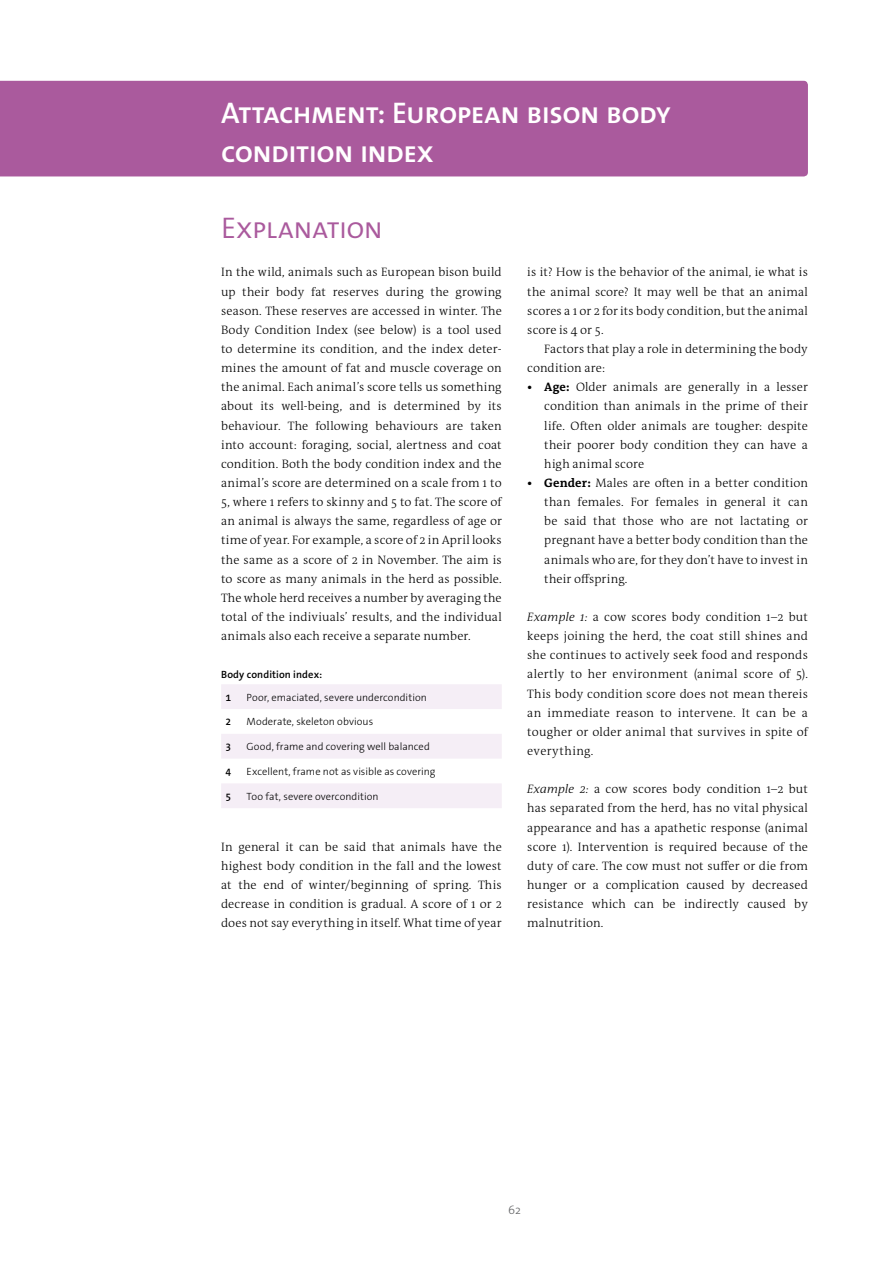
<style>
.page{position:relative;width:893px;height:1263px;background:#fff}
.page>*{position:absolute;margin:0;border:0;box-sizing:border-box;transform-origin:0 0}
.t1{font:600 30px/38.2px "The Sans Os F";letter-spacing:-.02em;color:#fff}
.t2{font:300 30px "The Sans Os F";letter-spacing:-.02em;color:#aa5a9d}
.t3{font:300 12.3px/19.2px "The Antiqua B W3";letter-spacing:.01em;color:#000;text-align:justify}
.t4{font:300 12px "The Sans Os F";color:#636466}
.t5{font:300 10.5px "The Sans Os F";letter-spacing:.005em;color:#000}
.t6{font:600 10.5px/22.2px "The Sans Os F";letter-spacing:.015em;color:#000}
.s1{font-family:"The Antiqua B W7";font-weight:700}
.s2{font-style:italic}
</style>
<div class="page">
<div style="left:0;top:81px;width:808px;height:95px;background:#aa5a9d"></div>
<svg style="left:221px;top:684px;width:281px;height:124px"></svg>
<h1 class="t1" style="left:221px;top:94px;width:451px">Attachment: European bison body condition index</h1>
<h1 class="t2" style="left:221px;top:209px;width:163px">Explanation</h1>
<p class="t3" style="left:221px;top:263px;width:282px">In the wild, animals such as European bison build up their body fat reserves during the growing season. These reserves are accessed in winter. The Body Condition Index (see below) is a tool used to determine its condition, and the index deter&shy;mines the amount of fat and muscle coverage on the animal. Each animal’s score tells us something about its well-being, and is determined by its behaviour. The following behaviours are taken into account: foraging, social, alertness and coat condition. Both the body condition index and the animal’s score are determined on a scale from 1 to 5, where 1 refers to skinny and 5 to fat. The score of an animal is always the same, regardless of age or time of year. For example, a score of 2 in April looks the same as a score of 2 in November. The aim is to score as many animals in the herd as possible.<br>The whole herd receives a number by averaging the total of the indiviuals’ results, and the individual animals also each receive a separate number.</p>
<p class="t6" style="left:225px;top:664px;width:98px;text-indent:-4px">Body condition index:<br>1</p>
<p class="t5" style="left:247px;top:690px;width:182px">Poor, emaciated, severe undercondition</p>
<p class="t6" style="left:225px;top:711px;width:7px">2</p>
<p class="t5" style="left:247px;top:715px;width:128px">Moderate, skeleton obvious</p>
<p class="t6" style="left:225px;top:735px;width:7px">3</p>
<p class="t5" style="left:247px;top:740px;width:185px">Good, frame and covering well balanced</p>
<p class="t6" style="left:225px;top:760px;width:7px">4</p>
<p class="t5" style="left:247px;top:765px;width:190px">Excellent, frame not as visible as covering</p>
<p class="t6" style="left:225px;top:785px;width:7px">5</p>
<p class="t5" style="left:247px;top:789px;width:134px">Too fat, severe overcondition</p>
<p class="t3" style="left:221px;top:837px;width:282px">In general it can be said that animals have the highest body condition in the fall and the lowest at the end of winter/beginning of spring. This decrease in condition is gradual. A score of 1 or 2 does not say everything in itself. What time of year</p>
<p class="t3" style="left:527px;top:263px;width:282px">is it? How is the behavior of the animal, ie what is the animal score? It may well be that an animal scores a 1 or 2 for its body condition, but the animal score is 4 or 5.</p>
<p class="t3" style="left:527px;top:339px;width:282px;text-indent:17px">Factors that play a role in determining the body condition are:</p>
<p class="t3" style="left:544px;top:378px;width:265px;text-indent:-17px"><span class="s1">• Age:</span> Older animals are generally in a lesser condition than animals in the prime of their life. Often older animals are tougher: despite their poorer body condition they can have a high animal score</p>
<p class="t3" style="left:544px;top:473px;width:265px;text-indent:-17px"><span class="s1">• Gender:</span> Males are often in a better condition than females. For females in general it can be said that those who are not lactating or pregnant have a better body condition than the animals who are, for they don’t have to invest in their offspring.</p>
<p class="t3" style="left:527px;top:607px;width:282px"><span class="s2">Example 1:</span> a cow scores body condition 1–2 but keeps joining the herd, the coat still shines and she continues to actively seek food and responds alertly to her environment (animal score of 5).<br>This body condition score does not mean thereis an immediate reason to intervene. It can be a tougher or older animal that survives in spite of everything.</p>
<p class="t3" style="left:527px;top:779px;width:282px"><span class="s2">Example 2:</span> a cow scores body condition 1–2 but has separated from the herd, has no vital physical appearance and has a apathetic response (animal score 1). Intervention is required because of the duty of care. The cow must not suffer or die from hunger or a complication caused by decreased resistance which can be indirectly caused by malnutrition.</p>
<p class="t4" style="left:508px;top:1202px;width:14px">62</p>
</div>
